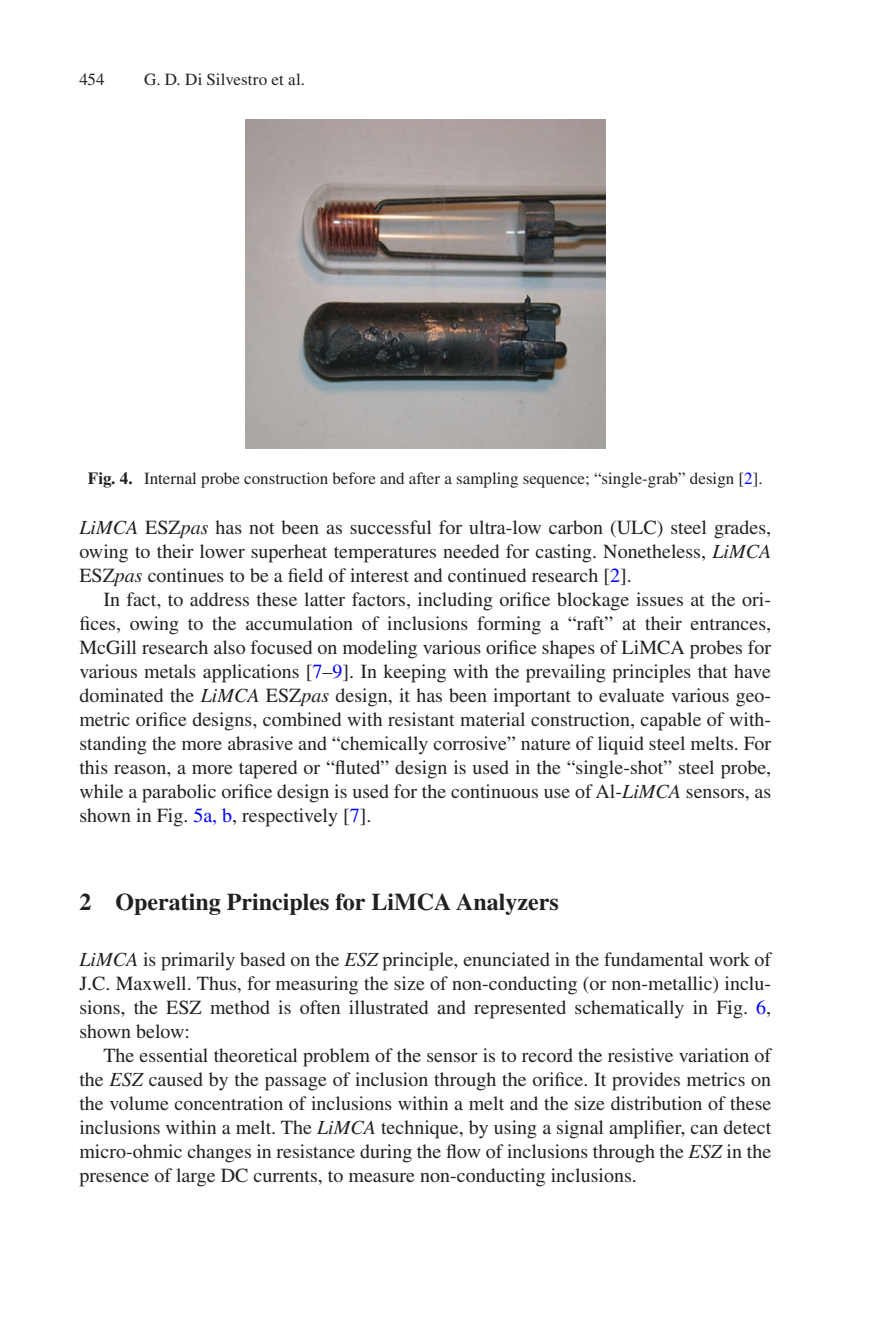
<style>
.page{position:relative;width:879px;height:1333px;background:#fff}
.page>*{position:absolute;margin:0;border:0;box-sizing:border-box;transform-origin:0 0}
._1_hd{font:700 24px "Times LT Std";color:#231f20}
.Text{font:20px/24px "Times LT Std";color:#231f20;text-align:justify}
.Text_flush{font:20px/24px "Times LT Std";color:#231f20;text-align:justify}
.t1{font:17px "Times LT Std";color:#231f20}
.s1{font-weight:700}
.s2{color:#00f}
.s3{font-style:italic}
</style>
<div class="page">
<img style="left:245px;top:119px;width:360px;height:329px">
<p class="t1" style="left:79px;top:70px;width:27px">454</p>
<p class="t1" style="left:144px;top:70px;width:162px">G. D. Di Silvestro et al.</p>
<p class="t1" style="left:88px;top:469px;width:676px"><span class="s1">Fig. 4.</span> Internal probe construction before and after a sampling sequence; “single-grab” design [<span class="s2">2</span>].</p>
<p class="Text" style="left:79px;top:515px;width:693px"><span class="s3">LiMCA</span> ESZ<span class="s3">pas</span> has not been as successful for ultra-low carbon (ULC) steel grades, owing to their lower superheat temperatures needed for casting. Nonetheless, <span class="s3">LiMCA </span>ESZ<span class="s3">pas</span> continues to be a field of interest and continued research [<span class="s2">2</span>].</p>
<p class="Text" style="left:79px;top:587px;width:693px;text-indent:24px">In fact, to address these latter factors, including orifice blockage issues at the ori&shy;fices, owing to the accumulation of inclusions forming a “raft” at their entrances, McGill research also focused on modeling various orifice shapes of LiMCA probes for various metals applications [<span class="s2">7</span>–<span class="s2">9</span>]. In keeping with the prevailing principles that have dominated the <span class="s3">LiMCA</span> ESZ<span class="s3">pas</span> design, it has been important to evaluate various geo&shy;metric orifice designs, combined with resistant material construction, capable of with&shy;standing the more abrasive and “chemically corrosive” nature of liquid steel melts. For this reason, a more tapered or “fluted” design is used in the “single-shot” steel probe, while a parabolic orifice design is used for the continuous use of Al-<span class="s3">LiMCA</span> sensors, as shown in Fig. <span class="s2">5a, b</span>, respectively [<span class="s2">7</span>].</p>
<h2 class="_1_hd" style="left:79px;top:887px;width:481px">2 Operating Principles for LiMCA Analyzers</h2>
<p class="Text_flush" style="left:79px;top:947px;width:693px"><span class="s3">LiMCA</span> is primarily based on the <span class="s3">ESZ</span> principle, enunciated in the fundamental work of J.C. Maxwell. Thus, for measuring the size of non-conducting (or non-metallic) inclu&shy;sions, the ESZ method is often illustrated and represented schematically in Fig. <span class="s2">6</span>, shown below:</p>
<p class="Text" style="left:79px;top:1043px;width:693px;text-indent:24px">The essential theoretical problem of the sensor is to record the resistive variation of the <span class="s3">ESZ</span> caused by the passage of inclusion through the orifice. It provides metrics on the volume concentration of inclusions within a melt and the size distribution of these inclusions within a melt. The <span class="s3">LiMCA</span> technique, by using a signal amplifier, can detect micro-ohmic changes in resistance during the flow of inclusions through the <span class="s3">ESZ</span> in the presence of large DC currents, to measure non-conducting inclusions.</p>
</div>
